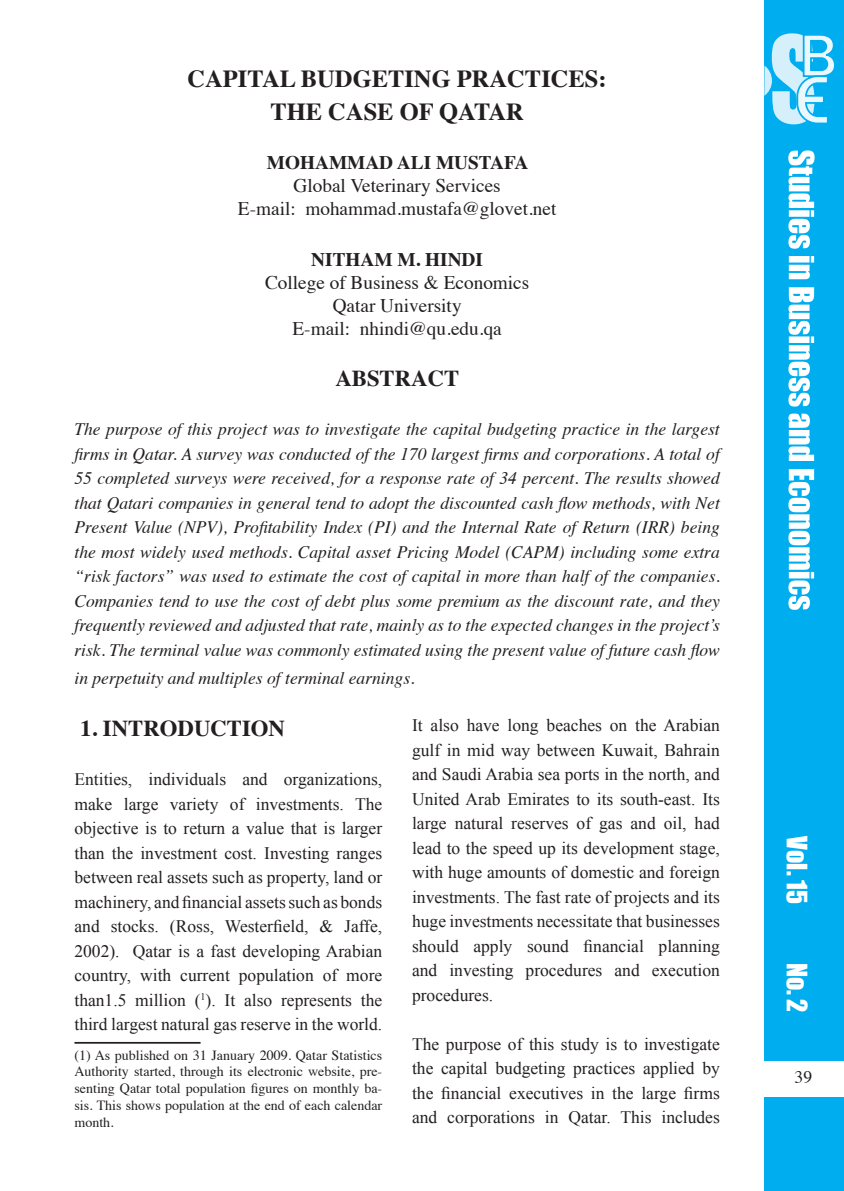
<style>
.page{position:relative;width:844px;height:1191px;background:#fff}
.page>*{position:absolute;margin:0;border:0;box-sizing:border-box;transform-origin:0 0}
.t1{font:26.07px "Impact";color:#fff}
.t2{font:700 24.5px "Times";color:#231f20}
.t3{font:700 22.75px "Times";color:#231f20}
.t4{font:19.25px "Times";color:#231f20}
.t5{font:700 19.25px "Times";color:#231f20}
.t6{font:17.5px/24.5px "Times New Roman";color:#231f20;text-align:justify}
.t7{font:italic 17.5px/24.5px "Times";color:#231f20;text-align:justify}
.t8{font:17.5px "Times";color:#231f20}
.t9{font:14px/16.8px "Times";color:#231f20;text-align:justify}
</style>
<div class="page">
<div style="left:764px;top:0;width:79px;height:1060px;background:#00aeef"></div>
<div style="left:764px;top:1098px;width:79px;height:93px;background:#00aeef"></div>
<svg style="left:764px;top:33px;width:70px;height:92px"></svg>
<svg style="left:788px;top:150px;width:26px;height:99px"></svg>
<svg style="left:788px;top:256px;width:25px;height:23px"></svg>
<svg style="left:788px;top:287px;width:25px;height:119px"></svg>
<svg style="left:788px;top:413px;width:25px;height:48px"></svg>
<svg style="left:788px;top:469px;width:25px;height:141px"></svg>
<hr style="left:74px;top:1042px;width:126px;height:1px;background:#231f20">
<p class="t2" style="left:187px;top:55px;width:420px">CAPITAL BUDGETING PRACTICES:</p>
<p class="t2" style="left:270px;top:89px;width:255px">THE CASE OF QATAR</p>
<p class="t5" style="left:267px;top:144px;width:263px">MOHAMMAD ALI MUSTAFA</p>
<p class="t4" style="left:293px;top:167px;width:209px">Global Veterinary Services</p>
<p class="t4" style="left:238px;top:190px;width:320px">E-mail: mohammad.mustafa@glovet.net</p>
<p class="t5" style="left:311px;top:241px;width:173px">NITHAM M. HINDI</p>
<p class="t4" style="left:265px;top:264px;width:266px">College of Business &amp; Economics</p>
<p class="t4" style="left:332px;top:288px;width:130px">Qatar University</p>
<p class="t4" style="left:292px;top:311px;width:211px">E-mail: nhindi@qu.edu.qa</p>
<p class="t3" style="left:335px;top:356px;width:125px">ABSTRACT</p>
<p class="t7" style="left:74px;top:416px;width:646px">The purpose of this project was to investigate the capital budgeting practice in the largest firms in Qatar. A survey was conducted of the 170 largest firms and corporations. A total of 55 completed surveys were received, for a response rate of 34 percent. The results showed that Qatari companies in general tend to adopt the discounted cash flow methods, with Net Present Value (NPV), Profitability Index (PI) and the Internal Rate of Return (IRR) being the most widely used methods. Capital asset Pricing Model (CAPM) including some extra “risk factors” was used to estimate the cost of capital in more than half of the companies.<br>Companies tend to use the cost of debt plus some premium as the discount rate, and they frequently reviewed and adjusted that rate, mainly as to the expected changes in the project’s risk. The terminal value was commonly estimated using the present value of future cash flow</p>
<p class="t7" style="left:74px;top:665px;width:341px">in perpetuity and multiples of terminal earnings.</p>
<p class="t3" style="left:80px;top:707px;width:206px">1. INTRODUCTION</p>
<p class="t6" style="left:74px;top:767px;width:309px">Entities, individuals and organizations, make large variety of investments. The objective is to return a value that is larger than the investment cost. Investing ranges between real assets such as property, land or machinery, and financial assets such as bonds and stocks. (Ross, Westerfield, &amp; Jaffe, 2002). Qatar is a fast developing Arabian country, with current population of more than1.5 million (<sup>1</sup>). It also represents the third largest natural gas reserve in the world.</p>
<p class="t9" style="left:74px;top:1045px;width:309px">(1) As published on 31 January 2009. Qatar Statistics Authority started, through its electronic website, pre&shy;senting Qatar total population figures on monthly ba&shy;sis. This shows population at the end of each calendar month.</p>
<p class="t6" style="left:412px;top:713px;width:309px">It also have long beaches on the Arabian gulf in mid way between Kuwait, Bahrain and Saudi Arabia sea ports in the north, and United Arab Emirates to its south-east. Its large natural reserves of gas and oil, had lead to the speed up its development stage, with huge amounts of domestic and foreign investments. The fast rate of projects and its huge investments necessitate that businesses should apply sound financial planning and investing procedures and execution procedures.</p>
<p class="t6" style="left:412px;top:1031px;width:309px">The purpose of this study is to investigate the capital budgeting practices applied by the financial executives in the large firms and corporations in Qatar. This includes</p>
<p class="t1" style="left:817px;top:836px;width:69px;rotate:90deg">Vol. 15</p>
<p class="t1" style="left:817px;top:962px;width:51px;rotate:90deg">No. 2</p>
<p class="t8" style="left:794px;top:1060px;width:19px">39</p>
</div>
